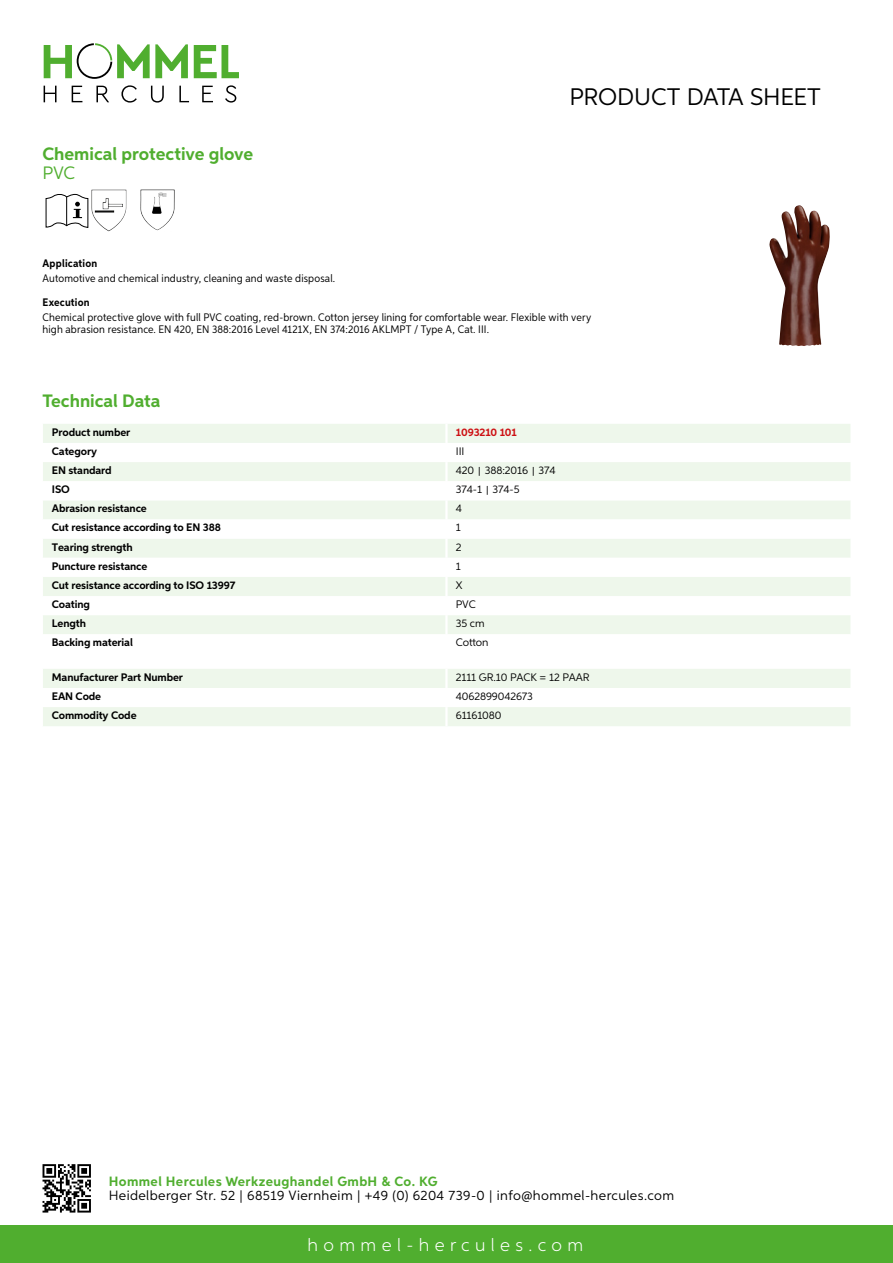
<style>
.page{position:relative;width:893px;height:1263px;background:#fff}
.page>*{position:absolute;margin:0;border:0;box-sizing:border-box;transform-origin:0 0}
.t1{font:24px "Aspira";letter-spacing:-.01em;color:#000}
.t2{font:700 18px "Aspira";color:#50ae2f}
.t3{font:300 18px "Aspira";letter-spacing:.3em;color:#fff}
.t4{font:18px "Aspira";color:#50ae2f}
.t5{font:13.5px "Aspira";letter-spacing:.03em;color:#000}
.t6{font:700 13.5px "Aspira";letter-spacing:.03em;color:#50ae2f}
.t7{font:10.95px/12px "Aspira Nar";letter-spacing:.015em;color:#000}
.t8{font:700 10.95px "Aspira";letter-spacing:-.01em;color:#000}
.t9{font:10.95px "Aspira";letter-spacing:-.01em;color:#000}
.t10{font:700 10.95px "Aspira Nar";letter-spacing:.015em;color:#000}
.t11{font:700 10.95px "Aspira";letter-spacing:-.01em;color:#cd1013}
.s1{font-family:"Wuerth Global";font-size:10.5px}
</style>
<div class="page">
<div style="left:0;top:1226px;width:893px;height:37px;background:#50ae2f"></div>
<svg style="left:43px;top:1164px;width:48px;height:48px"></svg>
<svg style="left:194px;top:45px;width:45px;height:33px"></svg>
<svg style="left:44px;top:43px;width:144px;height:36px"></svg>
<svg style="left:44px;top:86px;width:13px;height:16px"></svg>
<svg style="left:72px;top:86px;width:10px;height:16px"></svg>
<svg style="left:96px;top:86px;width:13px;height:16px"></svg>
<svg style="left:121px;top:85px;width:16px;height:18px"></svg>
<svg style="left:151px;top:86px;width:13px;height:17px"></svg>
<svg style="left:179px;top:86px;width:10px;height:16px"></svg>
<svg style="left:202px;top:86px;width:11px;height:16px"></svg>
<svg style="left:225px;top:85px;width:11px;height:18px"></svg>
<div style="left:43px;top:424px;width:807px;height:19px;background:#eef7eb"></div>
<svg style="left:43px;top:462px;width:807px;height:172px;fill:#eef7eb"></svg>
<hr style="left:445px;top:424px;width:3px;height:19px;background:#fff">
<hr style="left:445px;top:462px;width:3px;height:19px;background:#fff">
<hr style="left:445px;top:481px;width:3px;height:19px;background:#fff">
<hr style="left:445px;top:500px;width:3px;height:19px;background:#fff">
<hr style="left:445px;top:519px;width:3px;height:20px;background:#fff">
<hr style="left:445px;top:539px;width:3px;height:19px;background:#fff">
<hr style="left:445px;top:558px;width:3px;height:19px;background:#fff">
<hr style="left:445px;top:577px;width:3px;height:19px;background:#fff">
<hr style="left:445px;top:596px;width:3px;height:19px;background:#fff">
<hr style="left:445px;top:615px;width:3px;height:19px;background:#fff">
<svg style="left:43px;top:669px;width:807px;height:57px"></svg>
<hr style="left:445px;top:707px;width:3px;height:19px;background:#fff">
<svg style="left:46px;top:193px;width:42px;height:35px"></svg>
<img style="left:91px;top:189px;width:8px;height:35px">
<img style="left:140px;top:189px;width:24px;height:30px">
<img style="left:769px;top:205px;width:61px;height:141px">
<h2 class="t2" style="left:43px;top:142px;width:212px">Chemical protective glove</h2>
<h2 class="t4" style="left:43px;top:162px;width:33px">PVC</h2>
<h1 class="t1" style="left:569px;top:82px;width:253px">Product data sh eet</h1>
<p class="t10" style="left:43px;top:257px;width:56px">Application</p>
<p class="t7" style="left:43px;top:273px;width:294px">Automotive and chemical industry, cleaning and waste disposal.</p>
<p class="t10" style="left:43px;top:295px;width:49px">Execution</p>
<p class="t7" style="left:43px;top:311px;width:550px">Chemical protective glove with full PVC coating, red-brown. Cotton jersey lining for comfortable wear. Flexible with very high abrasion resistance. EN 420, EN 388:2016 Level 4121X, EN 374:2016 AKLMPT / Type A, Cat. III.</p>
<h2 class="t2" style="left:43px;top:390px;width:120px">Technical Data</h2>
<p class="t8" style="left:52px;top:425px;width:80px">Product number</p>
<p class="t11" style="left:456px;top:425px;width:63px">1093210 101</p>
<p class="t8" style="left:52px;top:444px;width:47px">Category</p>
<p class="t9" style="left:456px;top:444px;width:10px">III</p>
<p class="t8" style="left:52px;top:463px;width:61px">EN standard</p>
<p class="t9" style="left:456px;top:464px;width:101px">420 <span class="s1">|</span> 388:2016 <span class="s1">|</span> 374</p>
<p class="t8" style="left:52px;top:483px;width:19px">ISO</p>
<p class="t9" style="left:456px;top:483px;width:65px">374-1 <span class="s1">|</span> 374-5</p>
<p class="t8" style="left:52px;top:502px;width:97px">Abrasion resistance</p>
<p class="t9" style="left:456px;top:502px;width:8px">4</p>
<p class="t8" style="left:52px;top:521px;width:171px">Cut resistance according to EN 388</p>
<p class="t9" style="left:456px;top:521px;width:7px">1</p>
<p class="t8" style="left:52px;top:540px;width:82px">Tearing strength</p>
<p class="t9" style="left:456px;top:540px;width:7px">2</p>
<p class="t8" style="left:52px;top:559px;width:97px">Puncture resistance</p>
<p class="t9" style="left:456px;top:559px;width:7px">1</p>
<p class="t8" style="left:52px;top:578px;width:185px">Cut resistance according to ISO 13997</p>
<p class="t9" style="left:456px;top:578px;width:8px">X</p>
<p class="t8" style="left:52px;top:597px;width:40px">Coating</p>
<p class="t9" style="left:456px;top:597px;width:21px">PVC</p>
<p class="t8" style="left:52px;top:617px;width:36px">Length</p>
<p class="t9" style="left:456px;top:617px;width:30px">35 cm</p>
<p class="t8" style="left:52px;top:636px;width:83px">Backing material</p>
<p class="t9" style="left:456px;top:636px;width:34px">Cotton</p>
<p class="t8" style="left:52px;top:670px;width:133px">Manufacturer Part Number</p>
<p class="t9" style="left:456px;top:670px;width:121px">2111 GR.10 PAC K = 12 PAAR</p>
<p class="t8" style="left:52px;top:689px;width:51px">EAN Code</p>
<p class="t9" style="left:456px;top:689px;width:79px">4062899042673</p>
<p class="t8" style="left:52px;top:708px;width:86px">Commodity Code</p>
<p class="t9" style="left:456px;top:709px;width:47px">61161080</p>
<p class="t6" style="left:109px;top:1172px;width:330px">Hommel Hercules Werkzeughandel GmbH &amp; Co. KG</p>
<p class="t5" style="left:109px;top:1187px;width:567px">Heidelberger Str. 52 | 68519 Viernheim | +49 (0) 6204 739-0 | info@hommel-hercules.com</p>
<h2 class="t3" style="left:307px;top:1234px;width:277px">hommel-hercules.com</h2>
</div>
